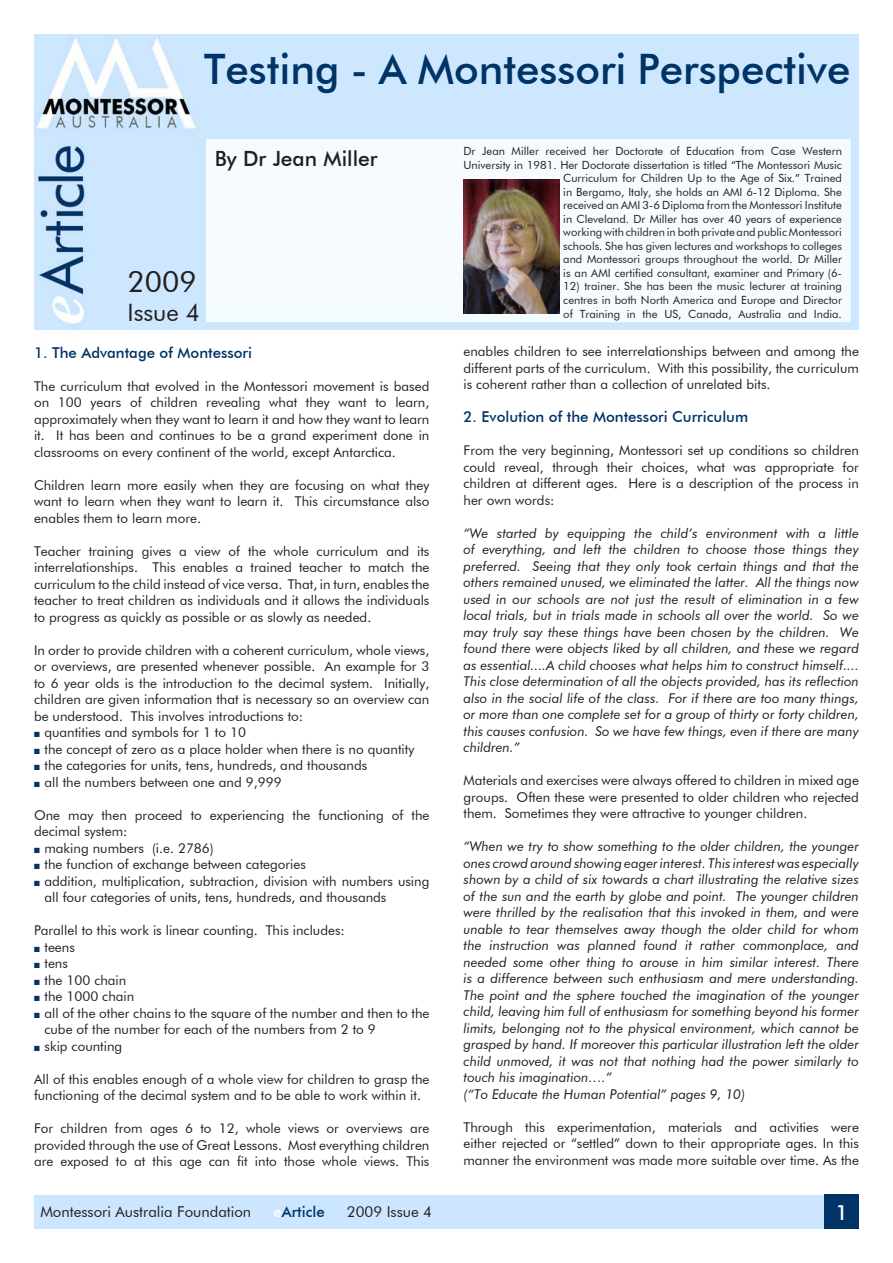
<style>
.page{position:relative;width:893px;height:1263px;background:#fff}
.page>*{position:absolute;margin:0;border:0;box-sizing:border-box;transform-origin:0 0}
.Heading_Futura_Blue{font:500 42px "Futura BT";color:#036}
.Heading_Futura_Blue-2{font:29.25px "Futura BT";color:#231f20}
.Heading_Futura_Blue-3{font:24px "Futura BT";color:#231f20}
.Heading_Futura_Blue-4{font:500 21px "Futura BT";color:#231f20}
.t1{font:500 21px "Futura BT";color:#fff}
.Sub_Heading{font:500 15px "Futura BT";color:#036}
.t2{font:15px "Futura BT";color:#231f20}
.Program_Text_No_Inde{font:13.5px/16.5px "Futura BT";color:#231f20;text-align:justify}
.Quote_2{font:italic 13.5px/16.5px "Futura BT";color:#231f20;text-align:justify}
.Speaker_Text{font:11.25px/13.5px "Futura BT";color:#231f20;text-align:right}
.s1{color:#036}
.s2{color:#fff}
</style>
<div class="page">
<div style="left:34px;top:1195px;width:825px;height:34px;background:#cce6ff"></div>
<img style="left:825px;top:1195px;width:34px;height:34px">
<img style="left:34px;top:34px;width:825px;height:295px">
<img style="left:463px;top:180px;width:96px;height:134px">
<p class="Heading_Futura_Blue" style="left:204px;top:44px;width:648px">Testing - A Montessori Perspective</p>
<p class="Heading_Futura_Blue-4" style="left:215px;top:146px;width:164px">By Dr Jean Miller</p>
<p class="Heading_Futura_Blue-2" style="left:128px;top:264px;width:71px">2009</p>
<p class="Heading_Futura_Blue-3" style="left:128px;top:298px;width:74px">Issue 4</p>
<p class="Sub_Heading" style="left:34px;top:343px;width:220px">1. The Advantage of Montessori</p>
<p class="Program_Text_No_Inde" style="left:34px;top:378px;width:397px">The curriculum that evolved in the Montessori movement is based on 100 years of children revealing what they want to learn, approximately when they want to learn it and how they want to learn it. It has been and continues to be a grand experiment done in classrooms on every continent of the world, except Antarctica.</p>
<p class="Program_Text_No_Inde" style="left:34px;top:477px;width:397px">Children learn more easily when they are focusing on what they want to learn when they want to learn it. This circumstance also enables them to learn more.</p>
<p class="Program_Text_No_Inde" style="left:34px;top:543px;width:397px">Teacher training gives a view of the whole curriculum and its interrelationships. This enables a trained teacher to match the curriculum to the child instead of vice versa. That, in turn, enables the teacher to treat children as individuals and it allows the individuals to progress as quickly as possible or as slowly as needed.</p>
<p class="Program_Text_No_Inde" style="left:34px;top:642px;width:397px">In order to provide children with a coherent curriculum, whole views, or overviews, are presented whenever possible. An example for 3 to 6 year olds is the introduction to the decimal system. Initially, children are given information that is necessary so an overview can be understood. This involves introductions to:</p>
<p class="Program_Text_No_Inde" style="left:34px;top:724px;width:214px"><span class="s1">■</span> quantities and symbols for 1 to 10</p>
<p class="Program_Text_No_Inde" style="left:34px;top:741px;width:382px"><span class="s1">■</span> the concept of zero as a place holder when there is no quantity</p>
<p class="Program_Text_No_Inde" style="left:34px;top:757px;width:335px"><span class="s1">■</span> the categories for units, tens, hundreds, and thousands</p>
<p class="Program_Text_No_Inde" style="left:34px;top:774px;width:249px"><span class="s1">■</span> all the numbers between one and 9,999</p>
<p class="Program_Text_No_Inde" style="left:34px;top:807px;width:397px">One may then proceed to experiencing the functioning of the decimal system:</p>
<p class="Program_Text_No_Inde" style="left:34px;top:840px;width:181px"><span class="s1">■</span> making numbers (i.e. 2786)</p>
<p class="Program_Text_No_Inde" style="left:34px;top:856px;width:273px"><span class="s1">■</span> the function of exchange between categories</p>
<p class="Program_Text_No_Inde" style="left:45px;top:873px;width:386px;text-indent:-10px"><span class="s1">■</span> addition, multiplication, subtraction, division with numbers using all four categories of units, tens, hundreds, and thousands</p>
<p class="Program_Text_No_Inde" style="left:34px;top:922px;width:312px">Parallel to this work is linear counting. This includes:</p>
<p class="Program_Text_No_Inde" style="left:34px;top:939px;width:42px"><span class="s1">■</span> teens</p>
<p class="Program_Text_No_Inde" style="left:34px;top:955px;width:35px"><span class="s1">■</span> tens</p>
<p class="Program_Text_No_Inde" style="left:34px;top:972px;width:94px"><span class="s1">■</span> the 100 chain</p>
<p class="Program_Text_No_Inde" style="left:34px;top:988px;width:102px"><span class="s1">■</span> the 1000 chain</p>
<p class="Program_Text_No_Inde" style="left:45px;top:1005px;width:386px;text-indent:-10px"><span class="s1">■</span> all of the other chains to the square of the number and then to the cube of the number for each of the numbers from 2 to 9</p>
<p class="Program_Text_No_Inde" style="left:34px;top:1038px;width:90px"><span class="s1">■</span> skip counting</p>
<p class="Program_Text_No_Inde" style="left:34px;top:1071px;width:397px">All of this enables enough of a whole view for children to grasp the functioning of the decimal system and to be able to work within it.</p>
<p class="Program_Text_No_Inde" style="left:34px;top:1120px;width:397px">For children from ages 6 to 12, whole views or overviews are provided through the use of Great Lessons. Most everything children are exposed to at this age can fit into those whole views. This</p>
<p class="Speaker_Text" style="left:463px;top:145px;width:380px">Dr Jean Miller received her Doctorate of Education from Case Western University in 1981. Her Doctorate dissertation is titled “The Montessori Music Curriculum for Children Up to the Age of Six.” Trained<br>in Bergamo, Italy, she holds an AMI 6-12 Diploma. She<br>received an AMI 3-6 Diploma from the Montessori Institute<br>in Cleveland. Dr Miller has over 40 years of experience<br>working with children in both private and public Montessori<br>schools. She has given lectures and workshops to colleges<br>and Montessori groups throughout the world. Dr Miller<br>is an AMI certified consultant, examiner and Primary (6-</p>
<p class="Speaker_Text" style="left:563px;top:280px;width:280px;text-align:justify">12) trainer. She has been the music lecturer at training centres in both North America and Europe and Director of Training in the US, Canada, Australia and India.</p>
<p class="Program_Text_No_Inde" style="left:463px;top:343px;width:397px">enables children to see interrelationships between and among the different parts of the curriculum. With this possibility, the curriculum is coherent rather than a collection of unrelated bits.</p>
<p class="Sub_Heading" style="left:463px;top:408px;width:286px">2. Evolution of the Montessori Curriculum</p>
<p class="Program_Text_No_Inde" style="left:463px;top:442px;width:397px">From the very beginning, Montessori set up conditions so children could reveal, through their choices, what was appropriate for children at different ages. Here is a description of the process in her own words:</p>
<p class="Quote_2" style="left:463px;top:525px;width:397px">“We started by equipping the child’s environment with a little of everything, and left the children to choose those things they preferred. Seeing that they only took certain things and that the others remained unused, we eliminated the latter. All the things now used in our schools are not just the result of elimination in a few local trials, but in trials made in schools all over the world. So we may truly say these things have been chosen by the children. We found there were objects liked by all children, and these we regard as essential....A child chooses what helps him to construct himself....<br>This close determination of all the objects provided, has its reflection also in the social life of the class. For if there are too many things, or more than one complete set for a group of thirty or forty children, this causes confusion. So we have few things, even if there are many children.”</p>
<p class="Program_Text_No_Inde" style="left:463px;top:772px;width:397px">Materials and exercises were always offered to children in mixed age groups. Often these were presented to older children who rejected them. Sometimes they were attractive to younger children.</p>
<p class="Quote_2" style="left:463px;top:838px;width:397px">“When we try to show something to the older children, the younger ones crowd around showing eager interest. This interest was especially shown by a child of six towards a chart illustrating the relative sizes of the sun and the earth by globe and point. The younger children were thrilled by the realisation that this invoked in them, and were unable to tear themselves away though the older child for whom the instruction was planned found it rather commonplace, and needed some other thing to arouse in him similar interest. There is a difference between such enthusiasm and mere understanding.<br>The point and the sphere touched the imagination of the younger child, leaving him full of enthusiasm for something beyond his former limits, belonging not to the physical environment, which cannot be grasped by hand. If moreover this particular illustration left the older child unmoved, it was not that nothing had the power similarly to touch his imagination….”</p>
<p class="Quote_2" style="left:463px;top:1086px;width:283px">(“To Educate the Human Potential” pages 9, 10)</p>
<p class="Program_Text_No_Inde" style="left:463px;top:1119px;width:397px">Through this experimentation, materials and activities were either rejected or “settled” down to their appropriate ages. In this manner the environment was made more suitable over time. As the</p>
<p class="t2" style="left:40px;top:1202px;width:212px">Montessori Australia Foundation</p>
<p class="Sub_Heading" style="left:273px;top:1202px;width:53px"><span class="s2">e</span>Article</p>
<p class="t2" style="left:347px;top:1202px;width:87px">2009 Issue 4</p>
<p class="t1" style="left:835px;top:1199px;width:14px">1</p>
</div>
